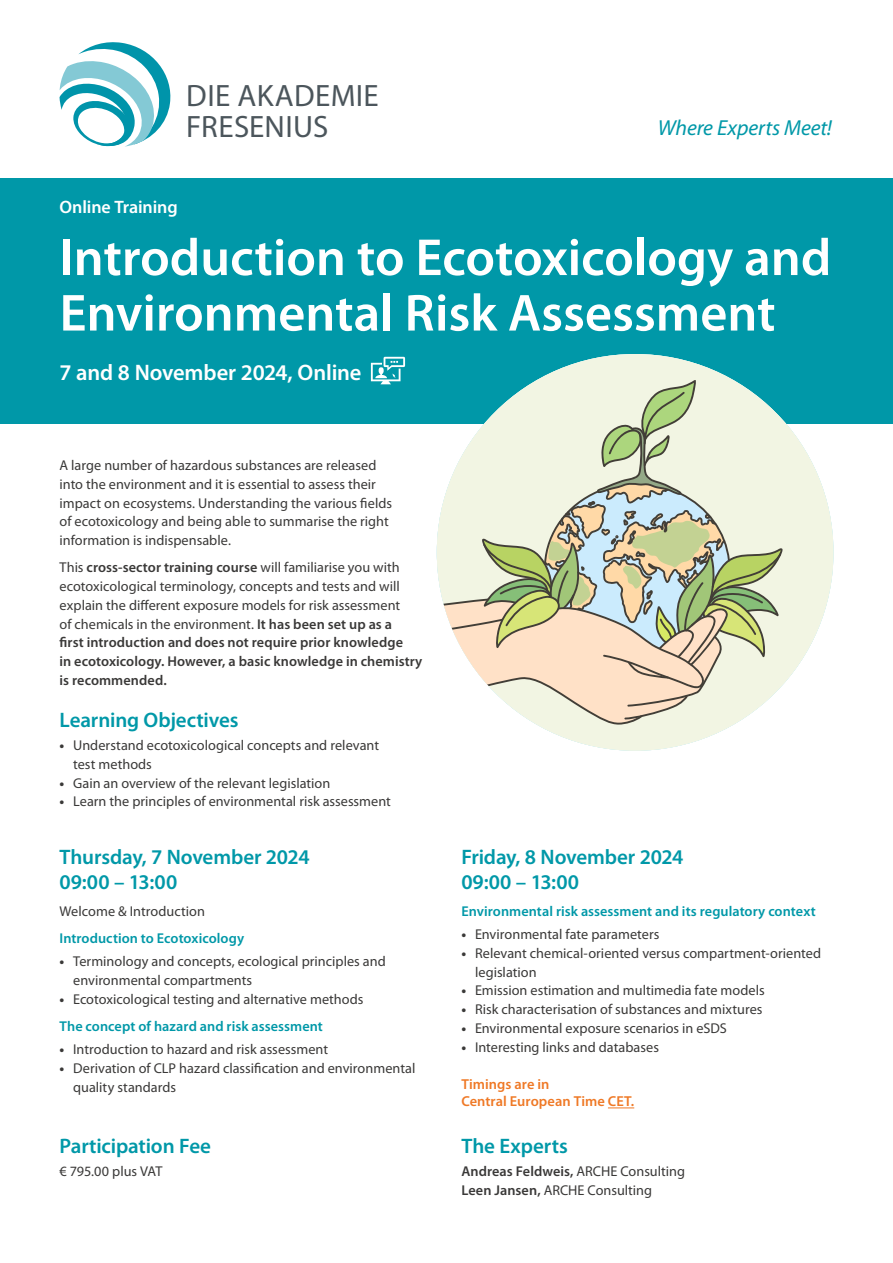
<style>
.page{position:relative;width:893px;height:1263px;background:#fff}
.page>*{position:absolute;margin:0;border:0;box-sizing:border-box;transform-origin:0 0}
.t1{font:600 52.5px/55.5px "Myriad Pro";color:#fff}
.t2{font:31.05px/31px "Myriad Pro";letter-spacing:.01em;color:#4c565c}
.t3{font:600 22.5px "Myriad Pro";letter-spacing:-.01em;color:#fff}
.t4{font:italic 21.75px "Myriad Pro";letter-spacing:-.005em;color:#0098a8}
.t5{font:600 21px/25.2px "Myriad Pro";letter-spacing:-.005em;color:#0098a8}
.t6{font:600 18px "Myriad Pro";letter-spacing:-.005em;color:#fff}
.t7{font:600 14.4px/17.4px "Myriad Pro";color:#ef7926}
.t8{font:14.25px/18.8px "Myriad Pro";color:#3a3938}
.t9{font:600 14.25px "Myriad Pro";letter-spacing:.005em;color:#0098a8}
.s1{font-weight:600}
.s2{font-weight:700}
.s3{font-weight:600;color:#0098a8}
</style>
<div class="page">
<div style="left:0;top:178px;width:893px;height:245px;background:#0098a8"></div>
<svg style="left:60px;top:42px;width:111px;height:105px"></svg>
<svg style="left:371px;top:357px;width:34px;height:27px"></svg>
<svg style="left:608px;top:1107px;width:26px;height:1px"></svg>
<svg style="left:537px;top:354px;width:296px;height:397px;fill:#f2f5e3"></svg>
<svg style="left:437px;top:380px;width:347px;height:346px"></svg>
<h2 class="t2" style="left:186px;top:79px;width:194px">DIE AKADEMIE<br>FRESENIUS</h2>
<p class="t6" style="left:60px;top:196px;width:120px">Online Training</p>
<h3 class="t4" style="left:658px;top:114px;width:176px">Where Experts Meet!</h3>
<h1 class="t1" style="left:60px;top:228px;width:773px">Introduction to Ecotoxicology and<br>Environmental Risk Assessment</h1>
<h3 class="t3" style="left:60px;top:358px;width:304px">7 and 8 November 2024, Online</h3>
<p class="t8" style="left:60px;top:456px;width:334px">A large number of hazardous substances are released into the environment and it is essential to assess their impact on ecosystems. Understanding the various fields of ecotoxicology and being able to summarise the right information is indispensable.</p>
<p class="t8" style="left:60px;top:558px;width:364px">This <span class="s1">cross-sector training course</span> will familiarise you with ecotoxicological terminology, concepts and tests and will explain the different exposure models for risk assessment<br>of chemicals in the environment. <span class="s1">It has been set up as a<br>first introduction and does not require prior knowledge<br>in ecotoxicology. However, a basic knowledge in chemistry is recommended.</span></p>
<h3 class="t5" style="left:60px;top:707px;width:181px">Learning Objectives</h3>
<p class="t8" style="left:73px;top:736px;width:307px;text-indent:-14px"><span class="s2">•</span> Understand ecotoxicological concepts and relevant test methods</p>
<p class="t8" style="left:60px;top:773px;width:272px"><span class="s2">•</span> Gain an overview of the relevant legislation</p>
<p class="t8" style="left:60px;top:792px;width:333px"><span class="s2">•</span> Learn the principles of environmental risk assessment</p>
<h3 class="t5" style="left:60px;top:843px;width:252px">Thursday, 7 November 2024<br>09:00 – 13:00</h3>
<p class="t8" style="left:60px;top:902px;width:147px">Welcome &amp; Introduction</p>
<p class="t9" style="left:60px;top:929px;width:186px">Introduction to Ecotoxicology</p>
<p class="t8" style="left:73px;top:952px;width:314px;text-indent:-14px"><span class="s2">•</span> Terminology and concepts, ecological principles and environmental compartments</p>
<p class="t8" style="left:60px;top:985px;width:305px;line-height:27.3px"><span class="s2">•</span> Ecotoxicological testing and alternative methods<br><span class="s3">The concept of hazard and risk assessment</span></p>
<p class="t8" style="left:60px;top:1040px;width:270px"><span class="s2">•</span> Introduction to hazard and risk assessment</p>
<p class="t8" style="left:73px;top:1058px;width:344px;text-indent:-14px"><span class="s2">•</span> Derivation of CLP hazard classification and environmental quality standards</p>
<h3 class="t5" style="left:60px;top:1133px;width:153px">Participation Fee</h3>
<p class="t8" style="left:60px;top:1162px;width:104px">€ 795.00 plus VAT</p>
<h3 class="t5" style="left:461px;top:843px;width:223px">Friday, 8 November 2024<br>09:00 – 13:00</h3>
<p class="t9" style="left:461px;top:902px;width:356px">Environmental risk assessment and its regulatory context</p>
<p class="t8" style="left:461px;top:925px;width:200px"><span class="s2">•</span> Environmental fate parameters</p>
<p class="t8" style="left:475px;top:943px;width:348px;text-indent:-14px"><span class="s2">•</span> Relevant chemical-oriented versus compartment-oriented legislation</p>
<p class="t8" style="left:461px;top:981px;width:305px"><span class="s2">•</span> Emission estimation and multimedia fate models</p>
<p class="t8" style="left:461px;top:1000px;width:303px"><span class="s2">•</span> Risk characterisation of substances and mixtures</p>
<p class="t8" style="left:461px;top:1018px;width:267px"><span class="s2">•</span> Environmental exposure scenarios in eSDS</p>
<p class="t8" style="left:461px;top:1037px;width:199px"><span class="s2">•</span> Interesting links and databases</p>
<p class="t7" style="left:461px;top:1075px;width:174px">Timings are in<br>Central European Time CET.</p>
<h3 class="t5" style="left:461px;top:1133px;width:108px">The Experts</h3>
<p class="t8" style="left:461px;top:1162px;width:225px"><span class="s1">Andreas Feldweis,</span> ARCHE Consulting<br><span class="s1">Leen Jansen,</span> ARCHE Consulting</p>
</div>
